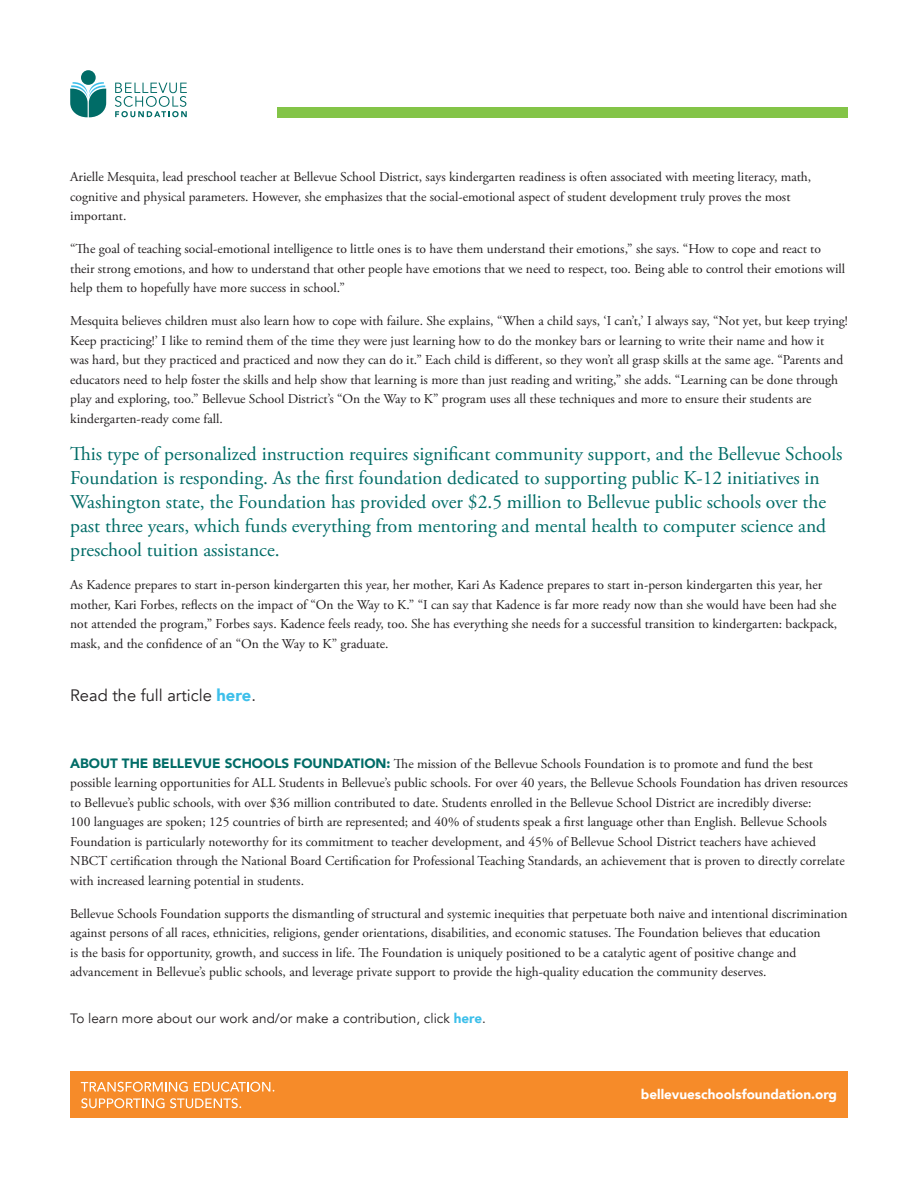
<style>
.page{position:relative;width:918px;height:1188px;background:#fff}
.page>*{position:absolute;margin:0;border:0;box-sizing:border-box;transform-origin:0 0}
.t1{font:19.5px/24px "Adobe Garamond Pro";color:#006c67}
.t2{font:16.5px "Avenir";color:#231f20}
.t3{font:13.5px/19.5px "Adobe Garamond Pro";color:#231f20}
.t4{font:13.5px "Avenir";color:#231f20}
.t5{font:900 13.5px "Avenir";color:#fff}
.s1{font-weight:900;color:#3dbfea}
.s2{font-family:"Avenir";font-weight:900;color:#006c67}
</style>
<div class="page">
<svg style="left:115px;top:83px;width:72px;height:34px"></svg>
<div style="left:81px;top:70px;width:15px;height:15px;background:#006c67;border-radius:50%"></div>
<svg style="left:70px;top:82px;width:36px;height:35px"></svg>
<div style="left:277px;top:107px;width:571px;height:10px;background:#83c447"></div>
<div style="left:70px;top:1071px;width:778px;height:47px;background:#f68b29"></div>
<svg style="left:81px;top:1082px;width:107px;height:10px"></svg>
<svg style="left:194px;top:1082px;width:80px;height:10px"></svg>
<svg style="left:81px;top:1098px;width:160px;height:10px"></svg>
<p class="t3" style="left:70px;top:168px;width:743px">Arielle Mesquita, lead preschool teacher at Bellevue School District, says kindergarten readiness is often associated with meeting literacy, math, cognitive and physical parameters. However, she emphasizes that the social-emotional aspect of student development truly proves the most important.</p>
<p class="t3" style="left:70px;top:240px;width:777px">“The goal of teaching social-emotional intelligence to little ones is to have them understand their emotions,” she says. “How to cope and react to their strong emotions, and how to understand that other people have emotions that we need to respect, too. Being able to control their emotions will help them to hopefully have more success in school.”</p>
<p class="t3" style="left:70px;top:312px;width:779px">Mesquita believes children must also learn how to cope with failure. She explains, “When a child says, ‘I can’t,’ I always say, “Not yet, but keep trying!<br>Keep practicing!’ I like to remind them of the time they were just learning how to do the monkey bars or learning to write their name and how it<br>was hard, but they practiced and practiced and now they can do it.” Each child is different, so they won’t all grasp skills at the same age. “Parents and educators need to help foster the skills and help show that learning is more than just reading and writing,” she adds. “Learning can be done through play and exploring, too.” Bellevue School District’s “On the Way to K” program uses all these techniques and more to ensure their students are kindergarten-ready come fall.</p>
<p class="t1" style="left:70px;top:443px;width:774px">This type of personalized instruction requires significant community support, and the Bellevue Schools Foundation is responding. As the first foundation dedicated to supporting public K-12 initiatives in Washington state, the Foundation has provided over $2.5 million to Bellevue public schools over the past three years, which funds everything from mentoring and mental health to computer science and preschool tuition assistance.</p>
<p class="t3" style="left:70px;top:576px;width:769px">As Kadence prepares to start in-person kindergarten this year, her mother, Kari As Kadence prepares to start in-person kindergarten this year, her mother, Kari Forbes, reflects on the impact of “On the Way to K.” “I can say that Kadence is far more ready now than she would have been had she not attended the program,” Forbes says. Kadence feels ready, too. She has everything she needs for a successful transition to kindergarten: backpack, mask, and the confidence of an “On the Way to K” graduate.</p>
<p class="t2" style="left:70px;top:685px;width:187px">Read the full article <span class="s1">here</span>.</p>
<p class="t3" style="left:70px;top:754px;width:779px"><span class="s2">ABOUT THE BELLEVUE SCHOOLS FOUNDATION:</span> The mission of the Bellevue Schools Foundation is to promote and fund the best possible learning opportunities for ALL Students in Bellevue’s public schools. For over 40 years, the Bellevue Schools Foundation has driven resources to Bellevue’s public schools, with over $36 million contributed to date. Students enrolled in the Bellevue School District are incredibly diverse:<br>100 languages are spoken; 125 countries of birth are represented; and 40% of students speak a first language other than English. Bellevue Schools Foundation is particularly noteworthy for its commitment to teacher development, and 45% of Bellevue School District teachers have achieved NBCT certification through the National Board Certification for Professional Teaching Standards, an achievement that is proven to directly correlate with increased learning potential in students.</p>
<p class="t3" style="left:70px;top:904px;width:779px">Bellevue Schools Foundation supports the dismantling of structural and systemic inequities that perpetuate both naive and intentional discrimination against persons of all races, ethnicities, religions, gender orientations, disabilities, and economic statuses. The Foundation believes that education<br>is the basis for opportunity, growth, and success in life. The Foundation is uniquely positioned to be a catalytic agent of positive change and advancement in Bellevue’s public schools, and leverage private support to provide the high-quality education the community deserves.</p>
<p class="t4" style="left:70px;top:1010px;width:417px">To learn more about our work and/or make a contribution, click <span class="s1">here</span>.</p>
<p class="t5" style="left:641px;top:1083px;width:198px">bellevueschoolsfoundation.org</p>
</div>
